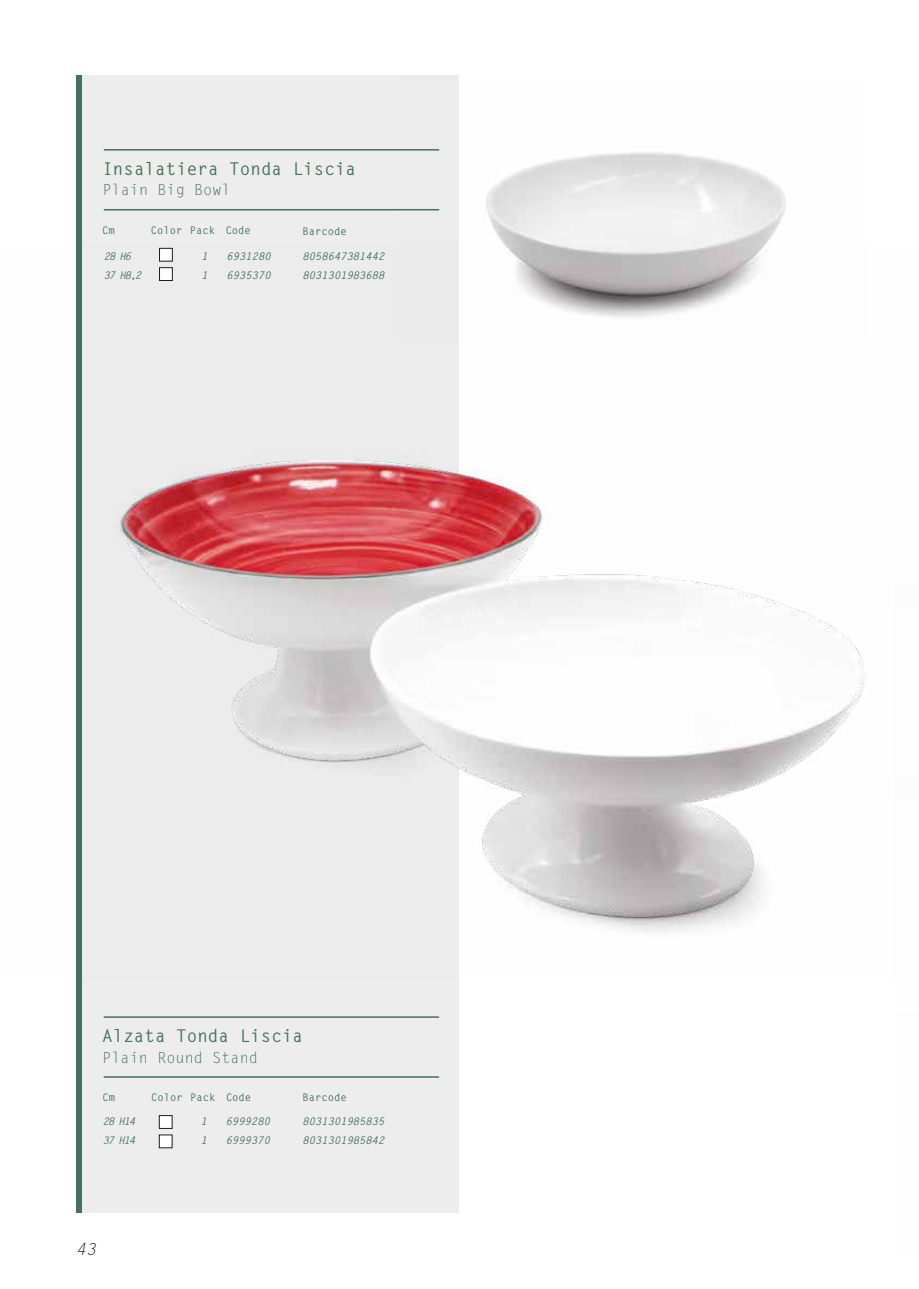
<style>
.page{position:relative;width:919px;height:1289px;background:#fff}
.page>*{position:absolute;margin:0;border:0;box-sizing:border-box;transform-origin:0 0}
.t1{font:700 17.55px "Letter Gothic Std";color:#44735c}
.t2{font:italic 16.5px "Letter Gothic Std";color:#1d1d1b}
.t3{font:15.3px "Letter Gothic Std";color:#44735c}
.t4{font:italic 700 10.5px/19.5px "Letter Gothic Std";color:#44735c}
.t5{font:700 10.5px "Letter Gothic Std";color:#44735c}
.t6{font:italic 700 10.5px "Letter Gothic Std";color:#42725b}
.t7{font:italic 700 10.5px/19.5px "Letter Gothic Std";letter-spacing:-.1em;color:#44735c}
</style>
<div class="page">
<div style="left:82px;top:76px;width:376px;height:1136px;background:#ededed"></div>
<div style="left:76px;top:76px;width:6px;height:1136px;background:#44735c"></div>
<hr style="left:104px;top:209px;width:335px;height:1px;background:#44735c">
<hr style="left:104px;top:149px;width:335px;height:1px;background:#44735c">
<div style="left:159px;top:1115px;width:13px;height:13px;background:#fff;border:1px solid #1d1d1b"></div>
<div style="left:159px;top:1134px;width:13px;height:14px;background:#fff;border:1px solid #1d1d1b"></div>
<hr style="left:104px;top:1076px;width:335px;height:1px;background:#44735c">
<hr style="left:104px;top:1016px;width:335px;height:1px;background:#44735c">
<img style="left:115px;top:247px;width:750px;height:732px">
<img style="left:397px;top:75px;width:468px;height:264px">
<h1 class="t1" style="left:102px;top:158px;width:255px">Insalatiera Tonda Liscia</h1>
<h3 class="t3" style="left:102px;top:181px;width:130px">Plain Big Bowl</h3>
<p class="t5" style="left:102px;top:224px;width:14px">Cm</p>
<p class="t5" style="left:151px;top:224px;width:101px">Color Pack Code</p>
<p class="t5" style="left:302px;top:224px;width:46px">Barcode</p>
<p class="t4" style="left:104px;top:246px;width:39px">28 H6<br>37 H8,2</p>
<p class="t4" style="left:202px;top:246px;width:8px">1<br>1</p>
<p class="t4" style="left:226px;top:246px;width:46px">6931280<br>6935370</p>
<p class="t6" style="left:302px;top:250px;width:83px">8058647381442</p>
<p class="t4" style="left:302px;top:266px;width:83px">8031301983688</p>
<h1 class="t1" style="left:102px;top:1025px;width:202px">Alzata Tonda Liscia</h1>
<h3 class="t3" style="left:102px;top:1048px;width:157px">Plain Round Stand</h3>
<p class="t5" style="left:102px;top:1090px;width:14px">Cm</p>
<p class="t5" style="left:151px;top:1090px;width:101px">Color Pack Code</p>
<p class="t5" style="left:302px;top:1091px;width:46px">Barcode</p>
<p class="t7" style="left:103px;top:1111px;width:34px">28 H14<br>37 H14</p>
<p class="t4" style="left:201px;top:1111px;width:8px">1<br>1</p>
<p class="t4" style="left:226px;top:1111px;width:46px">6999280<br>6999370</p>
<p class="t4" style="left:302px;top:1111px;width:83px">8031301985835<br>8031301985842</p>
<h2 class="t2" style="left:76px;top:1239px;width:21px">43</h2>
</div>
